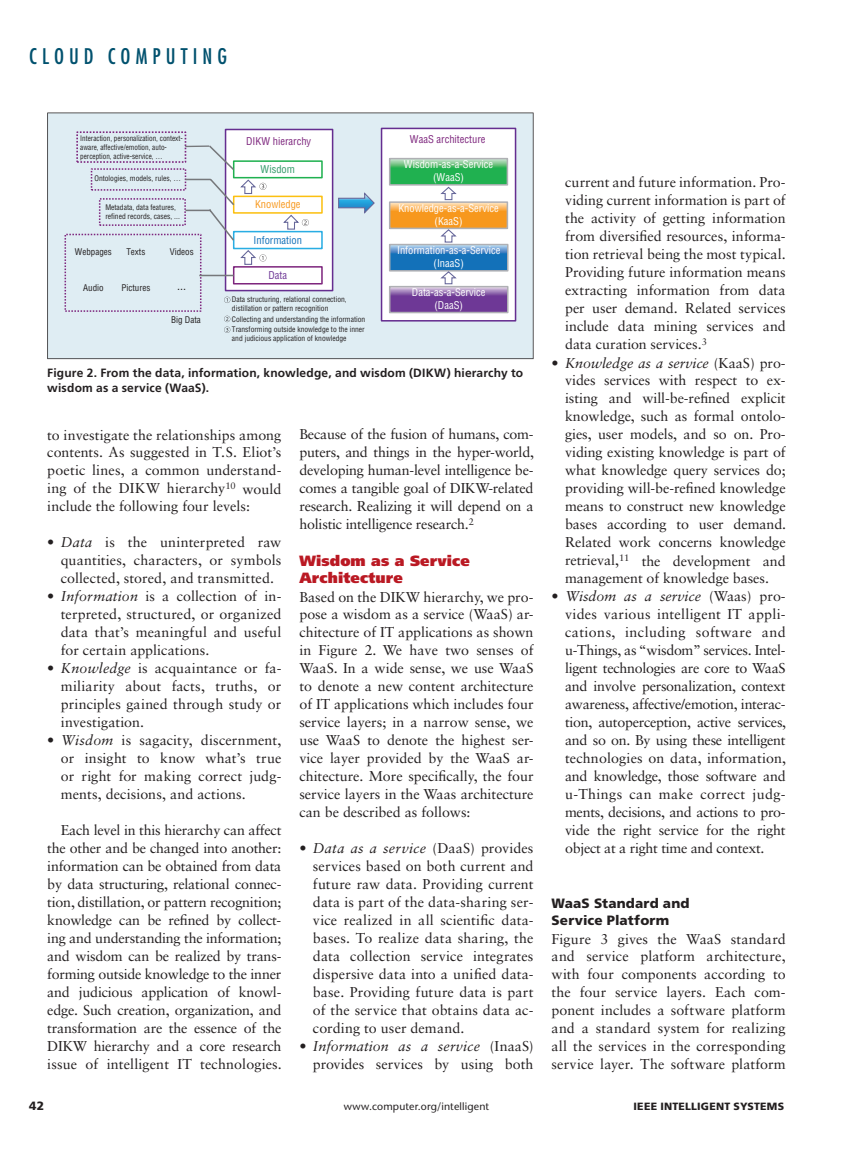
<style>
.page{position:relative;width:851px;height:1161px;background:#fff}
.page>*{position:absolute;margin:0;border:0;box-sizing:border-box;transform-origin:0 0}
.t1{font:condensed 21px "Futura Std";letter-spacing:.24em;color:#00516e}
.t2{font:900 14.85px/18px "Frutiger LT Std";letter-spacing:.01em;color:#ba1923}
.t3{font:14.25px/18px "Sabon LT Std";color:#231f20;text-align:justify}
.t4{font:900 13.5px/18px "Frutiger LT Std";letter-spacing:.01em;color:#231f20}
.t5{font:700 12px/15px "Frutiger LT Std";letter-spacing:.015em;color:#231f20}
.t6{font:condensed 12px "Helvetica LT Std";color:#231f20}
.t7{font:900 12px "Frutiger LT Std";color:#231f20}
.t8{font:condensed 10.5px/12.6px "Helvetica LT Std";color:#fff;text-align:center}
.t9{font:condensed 10.5px "Helvetica LT Std";color:#7e277e}
.t10{font:500 10.5px "Stone Sans Std";letter-spacing:.015em;color:#231f20}
.t11{font:900 10.5px "Frutiger LT Std";letter-spacing:.02em;color:#231f20}
.t12{font:condensed 10.5px "Helvetica LT Std";color:#1371b9}
.t13{font:condensed 10.5px "Helvetica LT Std";color:#f7981d}
.t14{font:condensed 10.5px "Helvetica LT Std";color:#319967}
.t15{font:condensed 10.5px "Helvetica LT Std";color:#6e3896}
.t16{font:condensed 9px "Helvetica LT Std";color:#231f20}
.t17{font:condensed 7.5px/9px "Helvetica LT Std";color:#231f20}
.t18{font:condensed 7.5px/9px "Helvetica LT Std";color:#231f20;scale:.95 1}
.s1{font-style:italic}
</style>
<div class="page">
<div style="left:47px;top:113px;width:486px;height:246px;background:#dfedf3"></div>
<div style="left:225px;top:129px;width:108px;height:162px;background:#fff;border:2px solid #652e90"></div>
<div style="left:233px;top:266px;width:90px;height:19px;border:2px solid #7e277e"></div>
<div style="left:233px;top:231px;width:90px;height:18px;border:2px solid #29ade3"></div>
<div style="left:233px;top:196px;width:90px;height:18px;border:2px solid #fcc011"></div>
<div style="left:233px;top:160px;width:90px;height:18px;border:2px solid #20b150"></div>
<div style="left:76px;top:131px;width:110px;height:32px;border:2px dashed #7e277e"></div>
<hr style="left:199px;top:275px;width:35px;height:1px;background:#76787b">
<div style="left:381px;top:128px;width:135px;height:194px;background:#fff;border:2px solid #652e90"></div>
<svg style="left:392px;top:289px;width:113px;height:21px"></svg>
<div style="left:389px;top:286px;width:119px;height:27px;border:2px solid #afb0b4"></div>
<svg style="left:392px;top:247px;width:113px;height:22px"></svg>
<div style="left:389px;top:244px;width:119px;height:28px;border:2px solid #afb0b4"></div>
<svg style="left:392px;top:204px;width:113px;height:22px"></svg>
<div style="left:389px;top:201px;width:119px;height:28px;border:2px solid #afb0b4"></div>
<svg style="left:392px;top:161px;width:113px;height:22px"></svg>
<div style="left:389px;top:158px;width:119px;height:28px;border:2px solid #afb0b4"></div>
<svg style="left:440px;top:271px;width:16px;height:13px"></svg>
<svg style="left:440px;top:229px;width:16px;height:14px"></svg>
<svg style="left:440px;top:187px;width:16px;height:13px"></svg>
<svg style="left:338px;top:192px;width:37px;height:22px"></svg>
<svg style="left:224px;top:297px;width:6px;height:6px"></svg>
<svg style="left:224px;top:316px;width:6px;height:17px"></svg>
<svg style="left:240px;top:250px;width:26px;height:15px"></svg>
<svg style="left:283px;top:215px;width:26px;height:15px"></svg>
<svg style="left:184px;top:144px;width:82px;height:98px"></svg>
<h1 class="t1" style="left:29px;top:44px;width:199px">CLOUD COMPUTING</h1>
<p class="t18" style="left:80px;top:133px;width:109px">Interaction, personalization, context&shy;aware, affective/emotion, auto&shy;perception, active-service, …</p>
<p class="t17" style="left:94px;top:174px;width:88px">Ontologies, models, rules, …</p>
<p class="t17" style="left:105px;top:202px;width:76px">Metadata, data features, refined records, cases, ...</p>
<p class="t9" style="left:246px;top:135px;width:67px">DIKW hierarchy</p>
<p class="t14" style="left:260px;top:162px;width:36px">Wisdom</p>
<p class="t13" style="left:255px;top:198px;width:47px">Knowledge</p>
<p class="t12" style="left:253px;top:233px;width:50px">Information</p>
<p class="t9" style="left:410px;top:133px;width:77px">WaaS architecture</p>
<p class="t8" style="left:404px;top:158px;width:91px">Wisdom-as-a-Service (WaaS)</p>
<p class="t8" style="left:398px;top:202px;width:102px">Knowledge-as-a-Service (KaaS)</p>
<p class="t8" style="left:397px;top:244px;width:105px">Information-as-a-Service (InaaS)</p>
<p class="t16" style="left:75px;top:247px;width:38px">Webpages</p>
<p class="t16" style="left:126px;top:247px;width:20px">Texts</p>
<p class="t16" style="left:170px;top:247px;width:25px">Videos</p>
<p class="t16" style="left:83px;top:282px;width:22px">Audio</p>
<p class="t16" style="left:121px;top:282px;width:30px">Pictures</p>
<p class="t6" style="left:177px;top:278px;width:10px">...</p>
<p class="t8" style="left:412px;top:286px;width:75px">Data-as-a-Service (DaaS)</p>
<p class="t15" style="left:268px;top:268px;width:20px">Data</p>
<p class="t17" style="left:232px;top:295px;width:116px">Data structuring, relational connection, distillation or pattern recognition</p>
<p class="t17" style="left:232px;top:313px;width:135px;line-height:10.8px">Collecting and understanding the information<br>Transforming outside knowledge to the inner</p>
<p class="t17" style="left:232px;top:334px;width:116px">and judicious application of knowledge</p>
<p class="t16" style="left:171px;top:314px;width:31px">Big Data</p>
<p class="t5" style="left:47px;top:365px;width:477px">Figure 2. From the data, information, knowledge, and wisdom (DIKW) hierarchy to wisdom as a service (WaaS).</p>
<p class="t3" style="left:47px;top:425px;width:236px">to investigate the relationships among contents. As suggested in T.S. Eliot’s poetic lines, a common understand&shy;ing of the DIKW hierarchy<sup>10</sup> would include the following four levels:</p>
<p class="t3" style="left:61px;top:533px;width:222px;text-indent:-13px">• <span class="s1">Data</span> is the uninterpreted raw quantities, characters, or symbols collected, stored, and transmitted.</p>
<p class="t3" style="left:61px;top:587px;width:222px;text-indent:-13px">• <span class="s1">Information</span> is a collection of in&shy;terpreted, structured, or organized data that’s meaningful and useful for certain applications.</p>
<p class="t3" style="left:61px;top:659px;width:222px;text-indent:-13px">• <span class="s1">Knowledge</span> is acquaintance or fa&shy;miliarity about facts, truths, or principles gained through study or investigation.</p>
<p class="t3" style="left:61px;top:731px;width:222px;text-indent:-13px">• <span class="s1">Wisdom</span> is sagacity, discernment, or insight to know what’s true or right for making correct judg&shy;ments, decisions, and actions.</p>
<p class="t3" style="left:47px;top:821px;width:236px;text-indent:13px">Each level in this hierarchy can affect the other and be changed into another: information can be obtained from data by data structuring, relational connec&shy;tion, distillation, or pattern recognition; knowledge can be refined by collect&shy;ing and understanding the information; and wisdom can be realized by trans&shy;forming outside knowledge to the inner and judicious application of knowl&shy;edge. Such creation, organization, and transformation are the essence of the DIKW hierarchy and a core research issue of intelligent IT technologies.</p>
<p class="t3" style="left:299px;top:425px;width:236px">Because of the fusion of humans, com&shy;puters, and things in the hyper-world, developing human-level intelligence be&shy;comes a tangible goal of DIKW-related research. Realizing it will depend on a holistic intelligence research.<sup>2</sup></p>
<p class="t2" style="left:299px;top:551px;width:172px">Wisdom as a Service<br>Architecture</p>
<p class="t3" style="left:299px;top:587px;width:236px">Based on the DIKW hierarchy, we pro&shy;pose a wisdom as a service (WaaS) ar&shy;chitecture of IT applications as shown in Figure 2. We have two senses of WaaS. In a wide sense, we use WaaS to denote a new content architecture of IT applications which includes four service layers; in a narrow sense, we use WaaS to denote the highest ser&shy;vice layer provided by the WaaS ar&shy;chitecture. More specifically, the four service layers in the Waas architecture can be described as follows:</p>
<p class="t3" style="left:313px;top:839px;width:222px;text-indent:-13px">• <span class="s1">Data as a service</span> (DaaS) provides services based on both current and future raw data. Providing current data is part of the data-sharing ser&shy;vice realized in all scientific data&shy;bases. To realize data sharing, the data collection service integrates dispersive data into a unified data&shy;base. Providing future data is part of the service that obtains data ac&shy;cording to user demand.</p>
<p class="t3" style="left:299px;top:1037px;width:235px;text-align:right">• <span class="s1">Information as a service</span> (InaaS) provides services by using both</p>
<p class="t3" style="left:565px;top:173px;width:222px">current and future information. Pro&shy;viding current information is part of the activity of getting information from diversified resources, informa&shy;tion retrieval being the most typical.<br>Providing future information means extracting information from data per user demand. Related services include data mining services and data curation services.<sup>3</sup></p>
<p class="t3" style="left:565px;top:353px;width:223px;text-indent:-13px">• <span class="s1">Knowledge as a service</span> (KaaS) pro&shy;vides services with respect to ex&shy;isting and will-be-refined explicit knowledge, such as formal ontolo&shy;gies, user models, and so on. Pro&shy;viding existing knowledge is part of what knowledge query services do; providing will-be-refined knowledge means to construct new knowledge bases according to user demand.<br>Related work concerns knowledge retrieval,<sup>11</sup> the development and management of knowledge bases.</p>
<p class="t3" style="left:565px;top:587px;width:223px;text-indent:-13px">• <span class="s1">Wisdom as a service</span> (Waas) pro&shy;vides various intelligent IT appli&shy;cations, including software and u-Things, as “wisdom” services. Intel&shy;ligent technologies are core to WaaS and involve personalization, context awareness, affective/emotion, interac&shy;tion, autoperception, active services, and so on. By using these intelligent technologies on data, information, and knowledge, those software and u-Things can make correct judg&shy;ments, decisions, and actions to pro&shy;vide the right service for the right object at a right time and context.</p>
<p class="t4" style="left:551px;top:894px;width:139px">WaaS Standard and<br>Service Platform</p>
<p class="t3" style="left:551px;top:929px;width:236px">Figure 3 gives the WaaS standard and service platform architecture, with four components according to the four service layers. Each com&shy;ponent includes a software platform and a standard system for realizing all the services in the corresponding service layer. The software platform</p>
<p class="t7" style="left:29px;top:1099px;width:16px">42</p>
<p class="t10" style="left:343px;top:1100px;width:147px">www.computer.org/intelligent</p>
<p class="t11" style="left:633px;top:1100px;width:152px">IEEE INTELLIGENT SYSTEMS</p>
</div>
